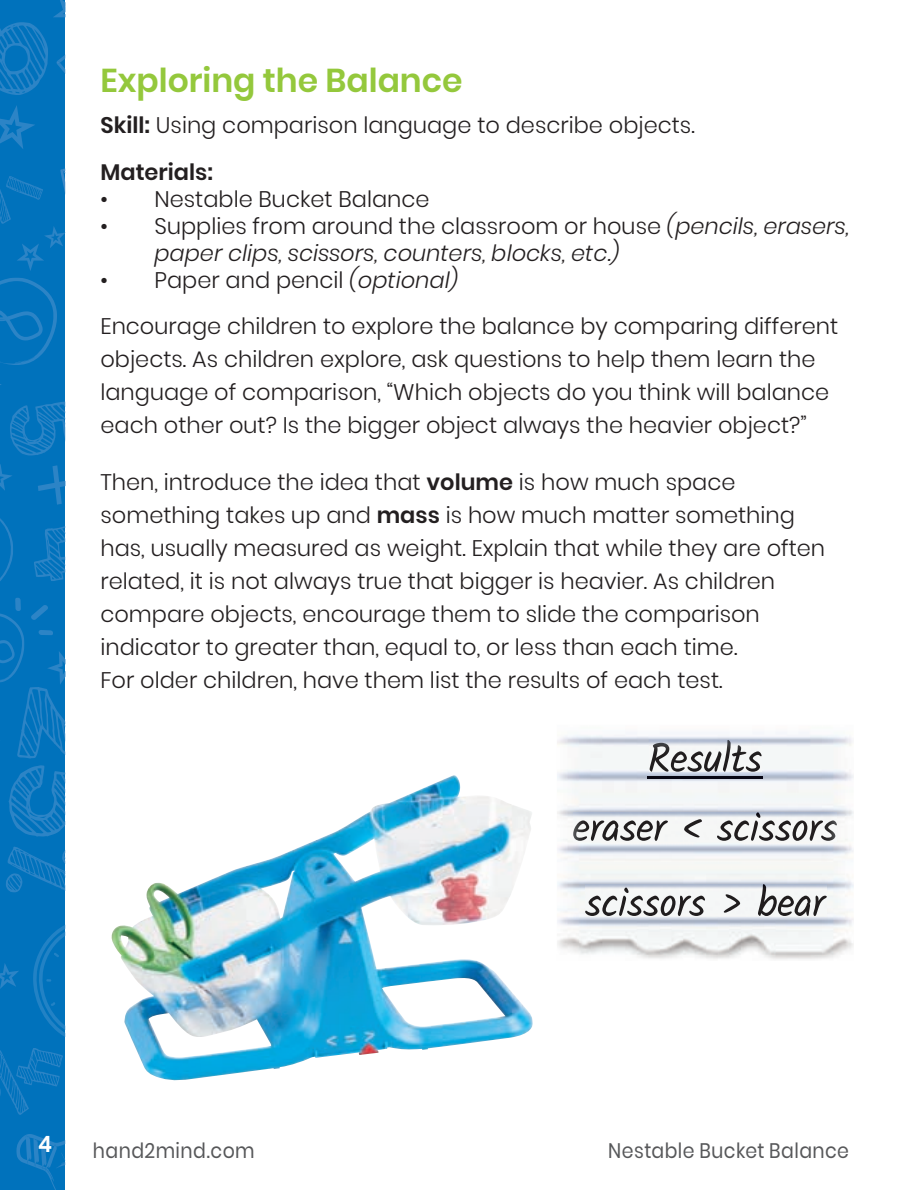
<style>
.page{position:relative;width:917px;height:1190px;background:#fff}
.page>*{position:absolute;margin:0;border:0;box-sizing:border-box;transform-origin:0 0}
.t1{font:600 33px "Poppins";color:#94c83c}
.t2{font:300 22.5px/33px "Poppins";color:#231f20}
.t3{font:italic 300 22.5px/27px "Poppins";color:#231f20}
.t4{font:600 22.5px "Poppins";color:#fff;scale:.95 1}
.t5{font:21px "Poppins";letter-spacing:.025em;color:#57585a;scale:.9 1}
.s1{font-weight:600}
.s2{font-style:normal}
.s3{font-style:italic}
</style>
<div class="page">
<div style="left:0;top:0;width:65px;height:1190px;background:#0072bc"></div>
<svg style="left:0;top:963px;width:19px;height:26px"></svg>
<svg style="left:16px;top:1134px;width:49px;height:56px"></svg>
<svg style="left:0;top:105px;width:35px;height:44px"></svg>
<svg style="left:6px;top:846px;width:59px;height:46px"></svg>
<svg style="left:0;top:278px;width:65px;height:178px"></svg>
<svg style="left:0;top:1048px;width:63px;height:67px"></svg>
<svg style="left:0;top:168px;width:65px;height:103px"></svg>
<svg style="left:33px;top:925px;width:32px;height:112px"></svg>
<svg style="left:0;top:464px;width:65px;height:372px"></svg>
<img style="left:111px;top:775px;width:422px;height:306px">
<img style="left:557px;top:735px;width:296px;height:225px">
<img style="left:648px;top:776px;width:114px;height:2px">
<img style="left:649px;top:740px;width:112px;height:31px">
<img style="left:573px;top:812px;width:264px;height:29px">
<img style="left:585px;top:884px;width:242px;height:32px">
<svg style="left:0;top:0;width:65px;height:95px"></svg>
<h1 class="t1" style="left:100px;top:61px;width:364px">Exploring the Balance</h1>
<p class="t2" style="left:100px;top:102px;width:596px;line-height:46.5px"><span class="s1">Skill:</span> Using comparison language to describe objects.<br><span class="s1">Materials:</span></p>
<p class="t2" style="left:100px;top:182px;width:331px">• Nestable Bucket Balance</p>
<p class="t3" style="left:154px;top:212px;width:696px;text-indent:-54px"><span class="s2">• Supplies from around the classroom or house</span> (pencils, erasers, paper clips, scissors, counters, blocks, etc.)</p>
<p class="t2" style="left:100px;top:257px;width:739px;line-height:46.5px">• Paper and pencil <span class="s3">(optional)<br></span>Encourage children to explore the balance by comparing different</p>
<p class="t2" style="left:100px;top:343px;width:730px">objects. As children explore, ask questions to help them learn the language of comparison, “Which objects do you think will balance each other out? Is the bigger object always the heavier object?”</p>
<p class="t2" style="left:100px;top:466px;width:726px">Then, introduce the idea that <span class="s1">volume</span> is how much space something takes up and <span class="s1">mass</span> is how much matter something has, usually measured as weight. Explain that while they are often related, it is not always true that bigger is heavier. As children compare objects, encourage them to slide the comparison indicator to greater than, equal to, or less than each time.<br>For older children, have them list the results of each test.</p>
<p class="t4" style="left:38px;top:1130px;width:16px">4</p>
<p class="t5" style="left:93px;top:1138px;width:181px">hand2mind.com</p>
<p class="t5" style="left:608px;top:1138px;width:269px">Nestable Bucket Balance</p>
</div>
